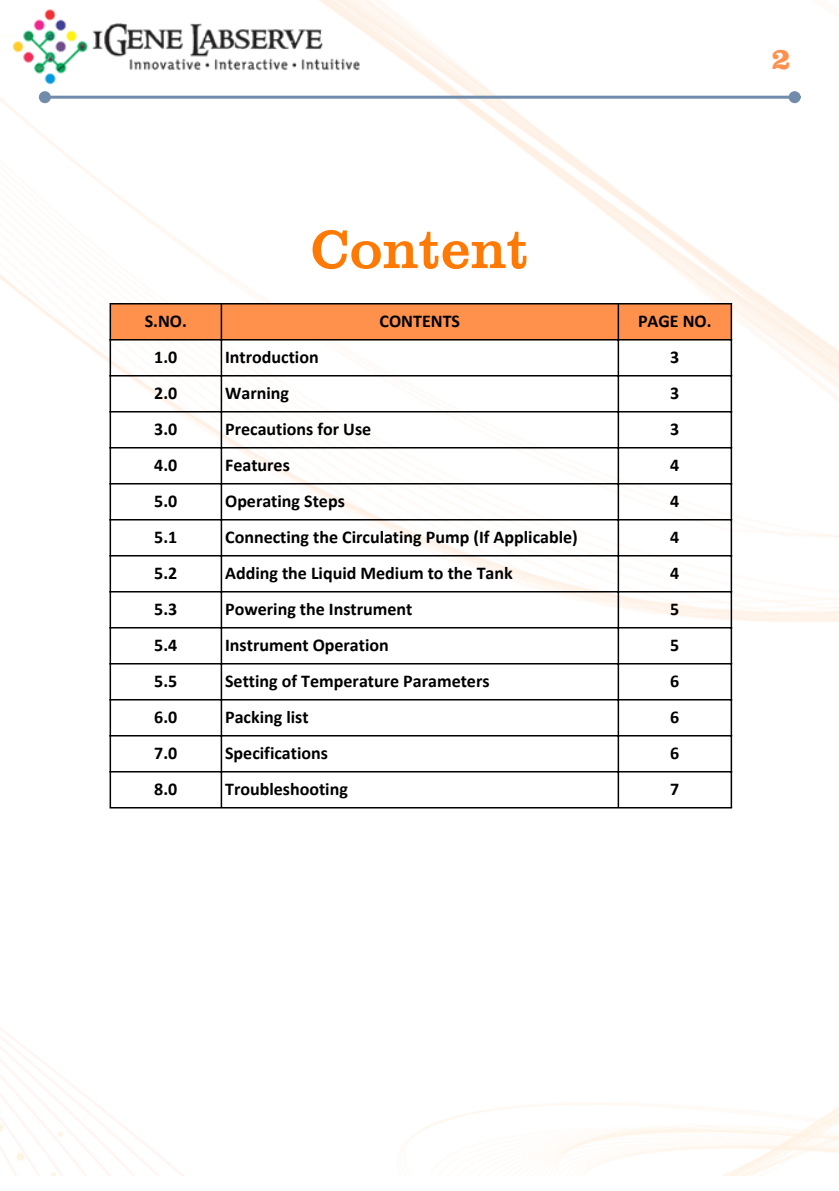
<style>
.page{position:relative;width:839px;height:1191px;background:#fff}
.page>*{position:absolute;margin:0;border:0;box-sizing:border-box;transform-origin:0 0}
.t1{font:55.6px "Clarendon URW";color:#ff7a04}
.t2{font:700 30.8px "Clarendon URW";color:#ff914d}
.t3{font:700 18px "Calibri";color:#000}
</style>
<div class="page">
<img style="left:0;top:0;width:838px;height:1176px">
<img style="left:13px;top:7px;width:348px;height:78px">
<hr style="left:50px;top:96px;width:739px;height:3px;background:#718bab">
<div style="left:40px;top:93px;width:9px;height:9px;background:#718bab;border-radius:50%"></div>
<div style="left:39px;top:91px;width:12px;height:12px;border:3px solid #718bab;border-radius:50%"></div>
<div style="left:790px;top:93px;width:9px;height:9px;background:#718bab;border-radius:50%"></div>
<div style="left:788px;top:91px;width:12px;height:12px;border:3px solid #718bab;border-radius:50%"></div>
<div style="left:111px;top:305px;width:619px;height:34px;background:#ff914d"></div>
<hr style="left:110px;top:305px;width:1px;height:502px;background:#000">
<hr style="left:221px;top:305px;width:1px;height:502px;background:#000">
<hr style="left:617px;top:305px;width:2px;height:502px;background:#000">
<hr style="left:730px;top:305px;width:2px;height:502px;background:#000">
<hr style="left:110px;top:303px;width:622px;height:2px;background:#000">
<hr style="left:110px;top:339px;width:622px;height:2px;background:#000">
<hr style="left:110px;top:375px;width:622px;height:2px;background:#000">
<hr style="left:110px;top:411px;width:622px;height:2px;background:#000">
<hr style="left:110px;top:447px;width:622px;height:2px;background:#000">
<hr style="left:110px;top:483px;width:622px;height:2px;background:#000">
<hr style="left:110px;top:519px;width:622px;height:2px;background:#000">
<hr style="left:110px;top:555px;width:622px;height:2px;background:#000">
<hr style="left:110px;top:591px;width:622px;height:2px;background:#000">
<hr style="left:110px;top:627px;width:622px;height:2px;background:#000">
<hr style="left:110px;top:663px;width:622px;height:2px;background:#000">
<hr style="left:110px;top:699px;width:622px;height:2px;background:#000">
<hr style="left:110px;top:735px;width:622px;height:2px;background:#000">
<hr style="left:110px;top:771px;width:622px;height:2px;background:#000">
<hr style="left:110px;top:807px;width:622px;height:2px;background:#000">
<p class="t2" style="left:771px;top:49px;width:21px">2</p>
<p class="t1" style="left:310px;top:231px;width:220px">Content</p>
<p class="t3" style="left:145px;top:314px;width:44px">S.NO.</p>
<p class="t3" style="left:379px;top:314px;width:82px">CONTENTS</p>
<p class="t3" style="left:638px;top:314px;width:75px">PAGE NO.</p>
<p class="t3" style="left:154px;top:350px;width:25px">1.0</p>
<h1 class="t3" style="left:225px;top:350px;width:95px">Introduction</h1>
<p class="t3" style="left:670px;top:350px;width:11px">3</p>
<p class="t3" style="left:154px;top:386px;width:25px">2.0</p>
<p class="t3" style="left:225px;top:386px;width:65px">Warning</p>
<p class="t3" style="left:670px;top:386px;width:11px">3</p>
<p class="t3" style="left:154px;top:422px;width:25px">3.0</p>
<p class="t3" style="left:225px;top:422px;width:148px">Precautions for Use</p>
<p class="t3" style="left:670px;top:422px;width:11px">3</p>
<p class="t3" style="left:154px;top:458px;width:25px">4.0</p>
<p class="t3" style="left:225px;top:458px;width:66px">Features</p>
<p class="t3" style="left:670px;top:458px;width:11px">4</p>
<p class="t3" style="left:154px;top:494px;width:25px">5.0</p>
<p class="t3" style="left:225px;top:494px;width:121px">Operating Steps</p>
<p class="t3" style="left:670px;top:494px;width:11px">4</p>
<p class="t3" style="left:154px;top:530px;width:25px">5.1</p>
<p class="t3" style="left:225px;top:530px;width:354px">Connecting the Circulating Pump (If Applicable)</p>
<p class="t3" style="left:670px;top:530px;width:11px">4</p>
<p class="t3" style="left:154px;top:566px;width:25px">5.2</p>
<p class="t3" style="left:225px;top:566px;width:289px">Adding the Liquid Medium to the Tank</p>
<p class="t3" style="left:670px;top:566px;width:11px">4</p>
<p class="t3" style="left:154px;top:602px;width:25px">5.3</p>
<p class="t3" style="left:225px;top:602px;width:189px">Powering the Instrument</p>
<p class="t3" style="left:670px;top:602px;width:11px">5</p>
<p class="t3" style="left:154px;top:638px;width:25px">5.4</p>
<p class="t3" style="left:225px;top:638px;width:165px">Instrument Operation</p>
<p class="t3" style="left:670px;top:638px;width:11px">5</p>
<p class="t3" style="left:154px;top:674px;width:25px">5.5</p>
<p class="t3" style="left:225px;top:674px;width:266px">Setting of Temperature Parameters</p>
<p class="t3" style="left:670px;top:674px;width:11px">6</p>
<p class="t3" style="left:154px;top:710px;width:25px">6.0</p>
<p class="t3" style="left:225px;top:710px;width:85px">Packing list</p>
<p class="t3" style="left:670px;top:710px;width:11px">6</p>
<p class="t3" style="left:154px;top:746px;width:25px">7.0</p>
<p class="t3" style="left:225px;top:746px;width:104px">Specifications</p>
<p class="t3" style="left:670px;top:746px;width:11px">6</p>
<p class="t3" style="left:154px;top:782px;width:25px">8.0</p>
<p class="t3" style="left:225px;top:782px;width:124px">Troubleshooting</p>
<p class="t3" style="left:670px;top:782px;width:11px">7</p>
</div>
